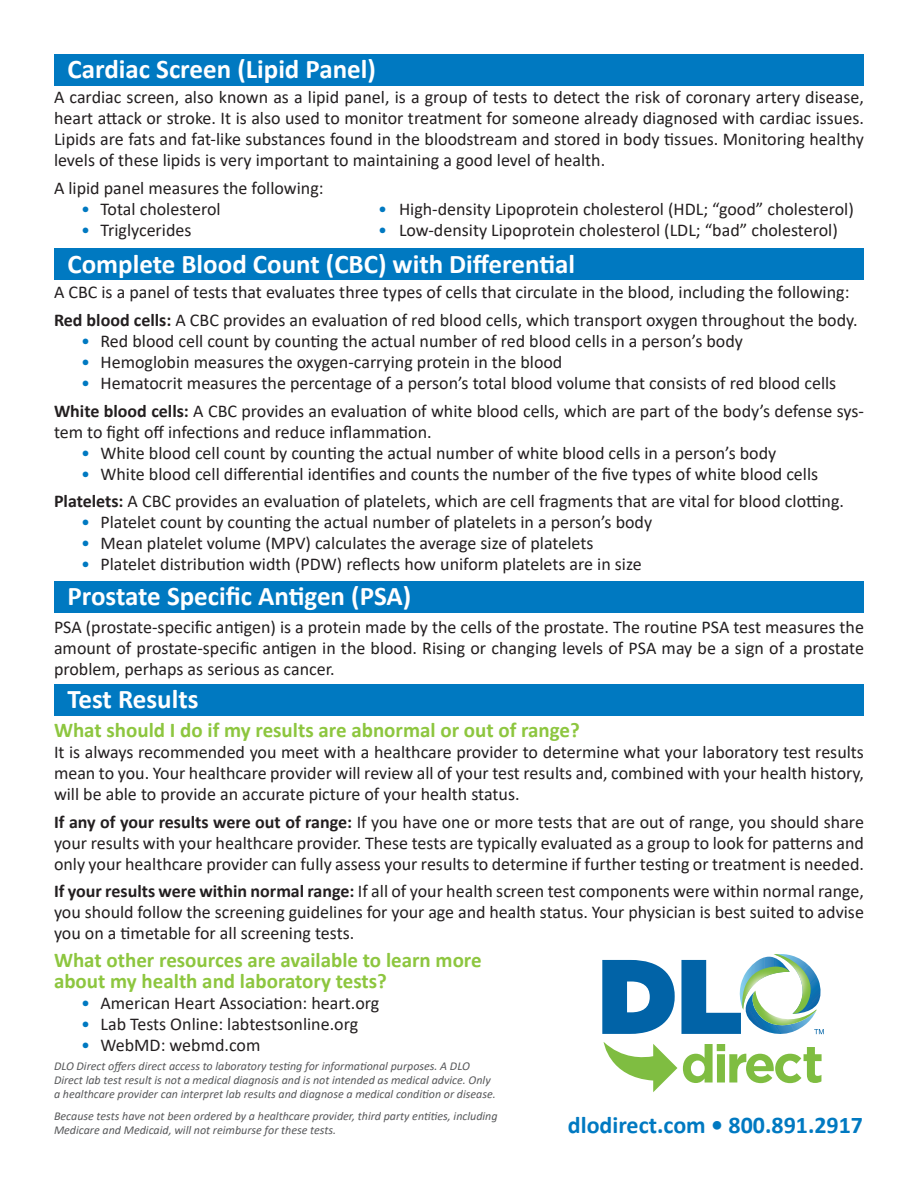
<style>
.page{position:relative;width:918px;height:1188px;background:#fff}
.page>*{position:absolute;margin:0;border:0;box-sizing:border-box;transform-origin:0 0}
.t1{font:700 27px "Calibri";color:#fff}
.t2{font:700 24px "Calibri";color:#0079c1}
.t3{font:700 21px/21px "Calibri";color:#8dc63f}
.t4{font:18px/21px "Calibri";color:#231f20;text-align:justify}
.t5{font:italic 12px/14.4px "Calibri";color:#57585a}
.s1{color:#0079c1}
.s2{font-weight:700}
</style>
<div class="page">
<div style="left:54px;top:54px;width:810px;height:32px;background:#0079c1"></div>
<div style="left:54px;top:581px;width:810px;height:32px;background:#0079c1"></div>
<div style="left:54px;top:248px;width:810px;height:32px;background:#0079c1"></div>
<svg style="left:602px;top:954px;width:222px;height:138px"></svg>
<div style="left:54px;top:684px;width:810px;height:32px;background:#0079c1"></div>
<p class="t1" style="left:68px;top:50px;width:310px">Cardiac Screen (Lipid Panel)</p>
<p class="t4" style="left:54px;top:86px;width:812px">A cardiac screen, also known as a lipid panel, is a group of tests to detect the risk of coronary artery disease, heart attack or stroke. It is also used to monitor treatment for someone already diagnosed with cardiac issues.<br>Lipids are fats and fat‐like substances found in the bloodstream and stored in body tissues. Monitoring healthy levels of these lipids is very important to maintaining a good level of health.</p>
<p class="t4" style="left:54px;top:177px;width:271px">A lipid panel measures the following:</p>
<p class="t4" style="left:81px;top:198px;width:141px"><span class="s1">•</span> Total cholesterol</p>
<p class="t4" style="left:378px;top:198px;width:477px"><span class="s1">•</span> High-density Lipoprotein cholesterol (HDL; “good” cholesterol)</p>
<p class="t4" style="left:81px;top:219px;width:112px"><span class="s1">•</span> Triglycerides</p>
<p class="t4" style="left:378px;top:219px;width:461px"><span class="s1">•</span> Low-density Lipoprotein cholesterol (LDL; “bad” cholesterol)</p>
<p class="t1" style="left:68px;top:244px;width:509px">Complete Blood Count (CBC) with Differential</p>
<p class="t4" style="left:54px;top:281px;width:797px">A CBC is a panel of tests that evaluates three types of cells that circulate in the blood, including the following:</p>
<p class="t4" style="left:54px;top:309px;width:805px"><span class="s2">Red blood cells:</span> A CBC provides an evaluation of red blood cells, which transport oxygen throughout the body.</p>
<p class="t4" style="left:81px;top:330px;width:664px"><span class="s1">•</span> Red blood cell count by counting the actual number of red blood cells in a person’s body</p>
<p class="t4" style="left:81px;top:351px;width:483px"><span class="s1">•</span> Hemoglobin measures the oxygen-carrying protein in the blood</p>
<p class="t4" style="left:81px;top:372px;width:757px"><span class="s1">•</span> Hematocrit measures the percentage of a person’s total blood volume that consists of red blood cells</p>
<p class="t4" style="left:54px;top:400px;width:811px"><span class="s2">White blood cells:</span> A CBC provides an evaluation of white blood cells, which are part of the body’s defense sys&shy;tem to fight off infections and reduce inflammation.</p>
<p class="t4" style="left:81px;top:442px;width:697px"><span class="s1">•</span> White blood cell count by counting the actual number of white blood cells in a person’s body</p>
<p class="t4" style="left:81px;top:463px;width:739px"><span class="s1">•</span> White blood cell differential identifies and counts the number of the five types of white blood cells</p>
<p class="t4" style="left:54px;top:490px;width:792px"><span class="s2">Platelets:</span> A CBC provides an evaluation of platelets, which are cell fragments that are vital for blood clotting.</p>
<p class="t4" style="left:81px;top:511px;width:573px"><span class="s1">•</span> Platelet count by counting the actual number of platelets in a person’s body</p>
<p class="t4" style="left:81px;top:532px;width:514px"><span class="s1">•</span> Mean platelet volume (MPV) calculates the average size of platelets</p>
<p class="t4" style="left:81px;top:553px;width:562px"><span class="s1">•</span> Platelet distribution width (PDW) reflects how uniform platelets are in size</p>
<p class="t1" style="left:68px;top:577px;width:345px">Prostate Specific Antigen (PSA)</p>
<p class="t4" style="left:54px;top:616px;width:812px">PSA (prostate‐specific antigen) is a protein made by the cells of the prostate. The routine PSA test measures the amount of prostate‐specific antigen in the blood. Rising or changing levels of PSA may be a sign of a prostate problem, perhaps as serious as cancer.</p>
<p class="t1" style="left:68px;top:680px;width:133px">Test Results</p>
<p class="t3" style="left:54px;top:719px;width:527px">What should I do if my results are abnormal or out of range?</p>
<p class="t4" style="left:54px;top:741px;width:812px">It is always recommended you meet with a healthcare provider to determine what your laboratory test results mean to you. Your healthcare provider will review all of your test results and, combined with your health history, will be able to provide an accurate picture of your health status.</p>
<p class="t4" style="left:54px;top:811px;width:812px"><span class="s2">If any of your results were out of range:</span> If you have one or more tests that are out of range, you should share your results with your healthcare provider. These tests are typically evaluated as a group to look for patterns and only your healthcare provider can fully assess your results to determine if further testing or treatment is needed.</p>
<p class="t4" style="left:54px;top:880px;width:812px"><span class="s2">If your results were within normal range:</span> If all of your health screen test components were within normal range, you should follow the screening guidelines for your age and health status. Your physician is best suited to advise you on a timetable for all screening tests.</p>
<p class="t3" style="left:54px;top:949px;width:429px">What other resources are available to learn more about my health and laboratory tests?</p>
<p class="t4" style="left:81px;top:992px;width:300px"><span class="s1">•</span> American Heart Association: heart.org</p>
<p class="t4" style="left:81px;top:1013px;width:279px"><span class="s1">•</span> Lab Tests Online: labtestsonline.org</p>
<p class="t4" style="left:81px;top:1034px;width:181px"><span class="s1">•</span> WebMD: webmd.com</p>
<p class="t5" style="left:54px;top:1058px;width:443px">DLO Direct offers direct access to laboratory testing for informational purposes. A DLO<br>Direct lab test result is not a medical diagnosis and is not intended as medical advice. Only a healthcare provider can interpret lab results and diagnose a medical condition or disease.</p>
<p class="t5" style="left:54px;top:1108px;width:445px">Because tests have not been ordered by a healthcare provider, third party entities, including<br>Medicare and Medicaid, will not reimburse for these tests.</p>
<p class="t2" style="left:568px;top:1108px;width:297px">dlodirect.com • 800.891.2917</p>
</div>
